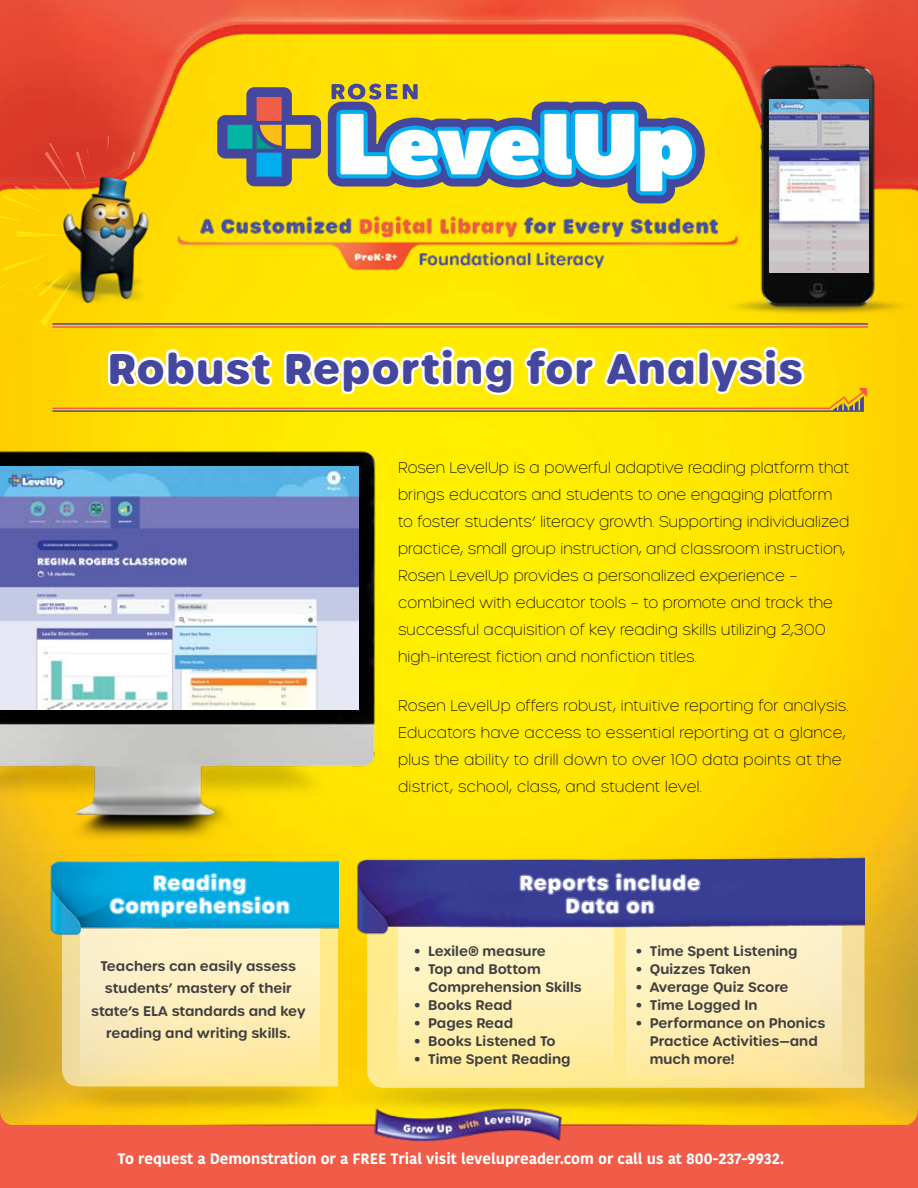
<style>
.page{position:relative;width:918px;height:1188px;background:#fff}
.page>*{position:absolute;margin:0;border:0;box-sizing:border-box;transform-origin:0 0}
.t1{font:700 41.55px "Urbane Rounded";letter-spacing:.02em;color:#44479d}
.t2{font:700 19.5px/22.6px "Urbane Rounded";letter-spacing:.05em;color:#fff;text-align:center}
.t3{font:100 15px/27px "Urbane Rounded";letter-spacing:.01em;color:#000}
.t4{font:700 15px "Kohinoor Devanagari";color:#fff}
.t5{font:600 13.5px/22.5px "Urbane Rounded";color:#414042}
</style>
<div class="page">
<img style="left:0;top:222px;width:918px;height:874px">
<img style="left:59px;top:1028px;width:259px;height:68px">
<img style="left:342px;top:1028px;width:550px;height:68px">
<svg style="left:0;top:1096px;width:918px;height:92px;background:#f17d34"></svg>
<svg style="left:367px;top:941px;width:498px;height:147px;background:#fae491"></svg>
<svg style="left:398px;top:941px;width:216px;height:137px;background:#fef1b6"></svg>
<svg style="left:626px;top:941px;width:216px;height:137px;background:#fdecb6"></svg>
<img style="left:0;top:0;width:918px;height:201px">
<img style="left:353px;top:848px;width:512px;height:93px">
<svg style="left:62px;top:946px;width:276px;height:140px;background:#f7e195"></svg>
<svg style="left:81px;top:946px;width:239px;height:132px;background:#fcecb5"></svg>
<img style="left:42px;top:848px;width:296px;height:98px">
<svg style="left:108px;top:851px;width:183px;height:108px;background:#6ec5c5"></svg>
<svg style="left:518px;top:828px;width:185px;height:108px;background:#8c8571"></svg>
<img style="left:0;top:471px;width:392px;height:371px">
<img style="left:0;top:471px;width:358px;height:239px">
<img style="left:187px;top:201px;width:475px;height:52px">
<img style="left:662px;top:20px;width:256px;height:309px">
<img style="left:769px;top:100px;width:99px;height:12px">
<img style="left:769px;top:112px;width:99px;height:161px">
<img style="left:27px;top:154px;width:160px;height:99px">
<img style="left:0;top:239px;width:161px;height:14px">
<svg style="left:17px;top:231px;width:48px;height:6px"></svg>
<svg style="left:127px;top:152px;width:8px;height:20px"></svg>
<svg style="left:108px;top:136px;width:1px;height:15px"></svg>
<svg style="left:0;top:143px;width:89px;height:79px;background:#e5761a"></svg>
<svg style="left:0;top:253px;width:867px;height:218px;background:#ead21e"></svg>
<svg style="left:218px;top:84px;width:487px;height:119px"></svg>
<hr style="left:455px;top:1124px;width:273px;height:2px;background:#bb4737">
<hr style="left:187px;top:1124px;width:274px;height:2px;background:#bb4737">
<img style="left:318px;top:1059px;width:270px;height:129px">
<h1 class="t1" style="left:108px;top:340px;width:697px">Robust Reporting for Analysis</h1>
<h2 class="t2" style="left:110px;top:872px;width:181px">Reading<br>Comprehension</h2>
<p class="t5" style="left:91px;top:955px;width:216px;text-align:center">Teachers can easily assess students’ mastery of their state’s ELA standards and key reading and writing skills.</p>
<p class="t3" style="left:398px;top:454px;width:453px">Rosen LevelUp is a powerful adaptive reading platform that brings educators and students to one engaging platform to foster students’ literacy growth. Supporting individualized practice, small group instruction, and classroom instruction, Rosen LevelUp provides a personalized experience – combined with educator tools – to promote and track the successful acquisition of key reading skills utilizing 2,300 high-interest fiction and nonfiction titles.</p>
<p class="t3" style="left:398px;top:693px;width:452px">Rosen LevelUp offers robust, intuitive reporting for analysis.<br>Educators have access to essential reporting at a glance, plus the ability to drill down to over 100 data points at the district, school, class, and student level.</p>
<h2 class="t2" style="left:520px;top:872px;width:182px">Reports include<br>Data on</h2>
<p class="t5" style="left:415px;top:940px;width:133px">• Lexile® measure</p>
<p class="t5" style="left:428px;top:960px;width:155px;line-height:18px;text-indent:-14px">• Top and Bottom<br>Comprehension Skills</p>
<p class="t5" style="left:415px;top:994px;width:99px">• Books Read</p>
<p class="t5" style="left:415px;top:1012px;width:100px">• Pages Read</p>
<p class="t5" style="left:415px;top:1030px;width:142px">• Books Listened To</p>
<p class="t5" style="left:415px;top:1048px;width:157px">• Time Spent Reading</p>
<p class="t5" style="left:636px;top:940px;width:163px">• Time Spent Listening</p>
<p class="t5" style="left:636px;top:958px;width:116px">• Quizzes Taken</p>
<p class="t5" style="left:636px;top:976px;width:154px">• Average Quiz Score</p>
<p class="t5" style="left:636px;top:994px;width:123px">• Time Logged In</p>
<p class="t5" style="left:650px;top:1014px;width:177px;line-height:18px;text-indent:-14px">• Performance on Phonics<br>Practice Activities—and much more!</p>
<p class="t4" style="left:118px;top:1145px;width:668px">To request a Demonstration or a FREE Trial visit levelupreader.com or call us at 800-237-9932.</p>
</div>
